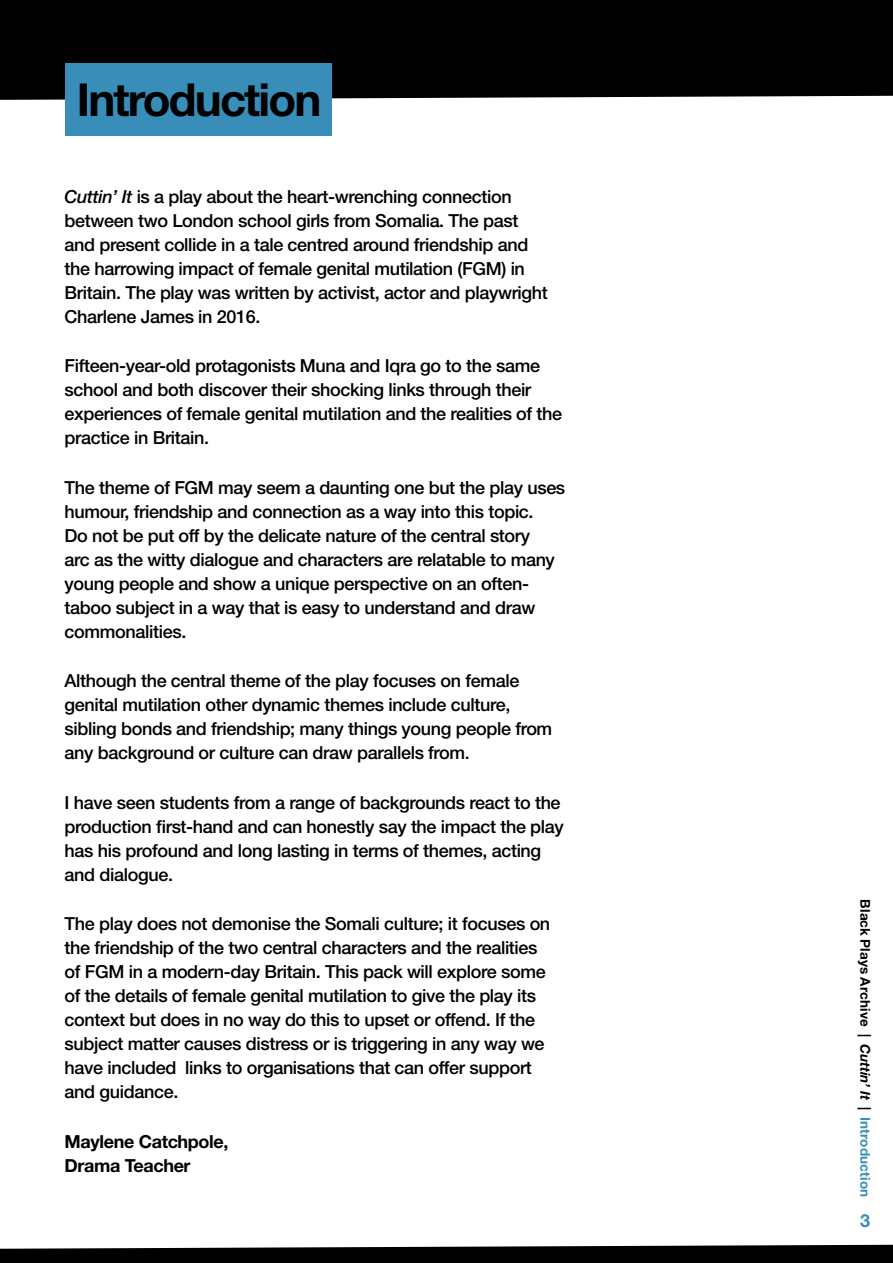
<style>
.page{position:relative;width:893px;height:1263px;background:#fff}
.page>*{position:absolute;margin:0;border:0;box-sizing:border-box;transform-origin:0 0}
.t1{font:700 45.6px "Helvetica Neue LT Std";letter-spacing:-.04em;color:#000}
.t2{font:500 18px/24px "Helvetica Neue LT Std";letter-spacing:-.02em;color:#000}
.t3{font:700 18px/24px "Helvetica Neue LT Std";letter-spacing:-.02em;color:#000}
.t4{font:700 18px "Helvetica Neue LT Std";color:#388eb8}
.t5{font:700 13.5px "Helvetica Neue LT Std";letter-spacing:.01em;color:#000}
.s1{font-style:italic}
.s2{color:#388eb8}
</style>
<div class="page">
<div style="left:0;top:0;width:893px;height:100px;background:#000"></div>
<svg style="left:0;top:1245px;width:893px;height:18px;background:#181818"></svg>
<div style="left:65px;top:64px;width:266px;height:72px;background:#388eb8"></div>
<h1 class="t1" style="left:77px;top:72px;width:246px">Introduction</h1>
<p class="t2" style="left:65px;top:184px;width:485px"><span class="s1">Cuttin’ It</span> is a play about the heart-wrenching connection between two London school girls from Somalia. The past and present collide in a tale centred around friendship and the harrowing impact of female genital mutilation (FGM) in Britain. The play was written by activist, actor and playwright Charlene James in 2016.</p>
<p class="t2" style="left:65px;top:354px;width:499px">Fifteen-year-old protagonists Muna and Iqra go to the same school and both discover their shocking links through their experiences of female genital mutilation and the realities of the practice in Britain.</p>
<p class="t2" style="left:65px;top:475px;width:502px">The theme of FGM may seem a daunting one but the play uses humour, friendship and connection as a way into this topic.<br>Do not be put off by the delicate nature of the central story<br>arc as the witty dialogue and characters are relatable to many young people and show a unique perspective on an often&shy;taboo subject in a way that is easy to understand and draw commonalities.</p>
<p class="t2" style="left:65px;top:669px;width:489px">Although the central theme of the play focuses on female genital mutilation other dynamic themes include culture, sibling bonds and friendship; many things young people from any background or culture can draw parallels from.</p>
<p class="t2" style="left:65px;top:790px;width:501px">I have seen students from a range of backgrounds react to the production first-hand and can honestly say the impact the play has his profound and long lasting in terms of themes, acting and dialogue.</p>
<p class="t2" style="left:65px;top:912px;width:487px">The play does not demonise the Somali culture; it focuses on the friendship of the two central characters and the realities of FGM in a modern-day Britain. This pack will explore some of the details of female genital mutilation to give the play its context but does in no way do this to upset or offend. If the subject matter causes distress or is triggering in any way we have included links to organisations that can offer support and guidance.</p>
<p class="t3" style="left:65px;top:1129px;width:165px">Maylene Catchpole,<br>Drama Teacher</p>
<p class="t5" style="left:874px;top:899px;width:299px;rotate:90deg">Black Plays Archive | <span class="s1">Cuttin’ It</span> | <span class="s2">Introduction</span></p>
<p class="t4" style="left:860px;top:1209px;width:12px">3</p>
</div>
